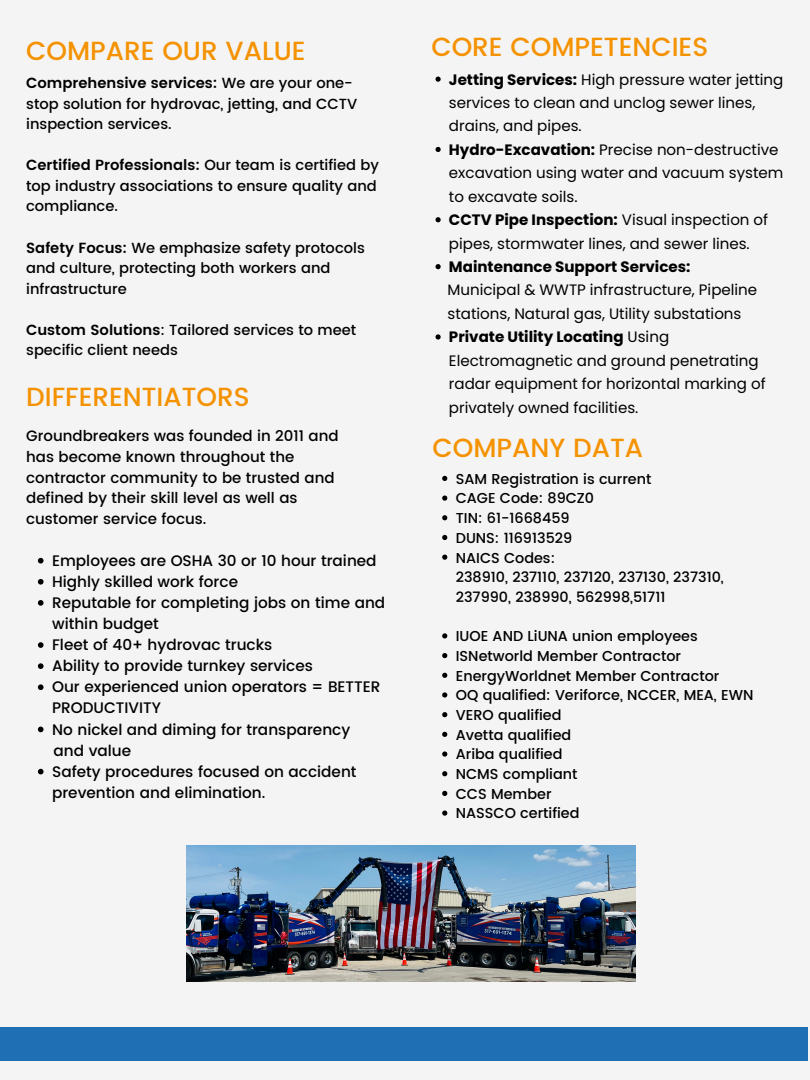
<style>
.page{position:relative;width:810px;height:1080px;background:#f4f4f4}
.page>*{position:absolute;margin:0;border:0;box-sizing:border-box;transform-origin:0 0}
.t1{font:500 26.25px "Poppins";color:#f49200}
.t2{font:500 15.25px/21.1px "Poppins";color:#000}
.t3{font:15.06px/23.4px "Poppins";color:#000}
.t4{font:700 15.06px "Poppins";color:#000}
.t5{font:500 15px/20.6px "Poppins";color:#000}
.t6{font:500 14.69px/20.5px "Poppins";color:#000}
.t7{font:500 14.38px/19.7px "Poppins";color:#000}
.s1{font-weight:600}
.s2{font-weight:700}
</style>
<div class="page">
<div style="left:0;top:1027px;width:808px;height:33px;background:#1f6fb5"></div>
<img style="left:186px;top:845px;width:449px;height:136px">
<svg style="left:38px;top:558px;width:6px;height:5px"></svg>
<svg style="left:38px;top:579px;width:6px;height:6px"></svg>
<svg style="left:38px;top:600px;width:6px;height:6px"></svg>
<svg style="left:38px;top:642px;width:6px;height:6px"></svg>
<svg style="left:38px;top:663px;width:6px;height:6px"></svg>
<svg style="left:38px;top:684px;width:6px;height:6px"></svg>
<svg style="left:38px;top:727px;width:6px;height:5px"></svg>
<svg style="left:38px;top:769px;width:6px;height:5px"></svg>
<svg style="left:442px;top:476px;width:5px;height:5px"></svg>
<svg style="left:442px;top:496px;width:5px;height:5px"></svg>
<svg style="left:442px;top:515px;width:5px;height:5px"></svg>
<svg style="left:442px;top:535px;width:5px;height:5px"></svg>
<svg style="left:442px;top:555px;width:5px;height:5px"></svg>
<svg style="left:442px;top:633px;width:5px;height:5px"></svg>
<svg style="left:442px;top:653px;width:5px;height:5px"></svg>
<svg style="left:442px;top:673px;width:5px;height:5px"></svg>
<svg style="left:442px;top:692px;width:5px;height:6px"></svg>
<svg style="left:442px;top:712px;width:5px;height:5px"></svg>
<svg style="left:442px;top:732px;width:5px;height:5px"></svg>
<svg style="left:442px;top:751px;width:5px;height:6px"></svg>
<svg style="left:442px;top:771px;width:5px;height:5px"></svg>
<svg style="left:442px;top:791px;width:5px;height:5px"></svg>
<svg style="left:442px;top:811px;width:5px;height:5px"></svg>
<svg style="left:436px;top:77px;width:5px;height:5px"></svg>
<svg style="left:436px;top:147px;width:5px;height:5px"></svg>
<svg style="left:436px;top:217px;width:5px;height:5px"></svg>
<svg style="left:436px;top:264px;width:5px;height:5px"></svg>
<svg style="left:436px;top:334px;width:5px;height:6px"></svg>
<p class="t1" style="left:26px;top:36px;width:281px">COMPARE OUR VALUE</p>
<h1 class="t6" style="left:26px;top:73px;width:333px"><span class="s1">Comprehensive services:</span> We are your one&shy;stop solution for hydrovac, jetting, and CCTV inspection services.</h1>
<p class="t6" style="left:26px;top:155px;width:354px"><span class="s1">Certified Professionals:</span> Our team is certified by top industry associations to ensure quality and compliance.</p>
<p class="t6" style="left:26px;top:237px;width:340px"><span class="s1">Safety Focus:</span> We emphasize safety protocols and culture, protecting both workers and infrastructure</p>
<p class="t6" style="left:26px;top:319px;width:332px"><span class="s1">Custom Solutions</span>: Tailored services to meet specific client needs</p>
<p class="t1" style="left:26px;top:382px;width:225px">DIFFERENTIATORS</p>
<p class="t5" style="left:26px;top:426px;width:314px">Groundbreakers was founded in 2011 and has become known throughout the contractor community to be trusted and defined by their skill level as well as customer service focus.</p>
<p class="t2" style="left:52px;top:550px;width:326px">Employees are OSHA 30 or 10 hour trained</p>
<h2 class="t2" style="left:52px;top:571px;width:187px">Highly skilled work force</h2>
<h2 class="t2" style="left:52px;top:592px;width:335px">Reputable for completing jobs on time and within budget</h2>
<h2 class="t2" style="left:52px;top:634px;width:222px">Fleet of 40+ hydrovac trucks</h2>
<h2 class="t2" style="left:52px;top:655px;width:262px">Ability to provide turnkey services</h2>
<h1 class="t2" style="left:52px;top:677px;width:330px">Our experienced union operators = BETTER<br>PRODUCTIVITY</h1>
<h2 class="t2" style="left:52px;top:719px;width:300px">No nickel and diming for transparency</h2>
<h1 class="t2" style="left:54px;top:740px;width:79px">and value</h1>
<p class="t2" style="left:52px;top:761px;width:306px">Safety procedures focused on accident prevention and elimination.</p>
<p class="t1" style="left:431px;top:32px;width:278px">CORE COMPETENCIES</p>
<p class="t3" style="left:449px;top:68px;width:336px"><span class="s2">Jetting Services:</span> High pressure water jetting services to clean and unclog sewer lines, drains, and pipes.</p>
<p class="t3" style="left:449px;top:138px;width:336px"><span class="s2">Hydro-Excavation:</span> Precise non-destructive excavation using water and vacuum system to excavate soils.</p>
<p class="t3" style="left:449px;top:208px;width:321px"><span class="s2">CCTV Pipe Inspection:</span> Visual inspection of pipes, stormwater lines, and sewer lines.</p>
<p class="t4" style="left:449px;top:256px;width:243px">Maintenance Support Services:</p>
<h2 class="t3" style="left:447px;top:278px;width:311px">Municipal &amp; WWTP infrastructure, Pipeline</h2>
<p class="t3" style="left:447px;top:302px;width:296px">stations, Natural gas, Utility substations</p>
<p class="t3" style="left:449px;top:325px;width:318px"><span class="s2">Private Utility Locating</span> Using Electromagnetic and ground penetrating radar equipment for horizontal marking of privately owned facilities.</p>
<p class="t1" style="left:432px;top:433px;width:212px">COMPANY DATA</p>
<p class="t7" style="left:456px;top:469px;width:197px">SAM Registration is current</p>
<p class="t7" style="left:456px;top:489px;width:140px">CAGE Code: 89CZ0</p>
<p class="t7" style="left:456px;top:508px;width:115px">TIN: 61-1668459</p>
<h2 class="t7" style="left:456px;top:528px;width:118px">DUNS: 116913529</h2>
<p class="t7" style="left:456px;top:548px;width:101px">NAICS Codes:</p>
<p class="t7" style="left:456px;top:567px;width:269px">238910, 237110, 237120, 237130, 237310,<br>237990, 238990, 562998,51711</p>
<p class="t7" style="left:456px;top:627px;width:243px">IUOE AND LiUNA union employees</p>
<p class="t7" style="left:456px;top:646px;width:227px">ISNetworld Member Contractor</p>
<p class="t7" style="left:456px;top:666px;width:265px">EnergyWorldnet Member Contractor</p>
<p class="t7" style="left:456px;top:686px;width:299px">OQ qualified: Veriforce, NCCER, MEA, EWN</p>
<p class="t7" style="left:456px;top:705px;width:107px">VERO qualified</p>
<p class="t7" style="left:456px;top:725px;width:117px">Avetta qualified</p>
<p class="t7" style="left:456px;top:745px;width:108px">Ariba qualified</p>
<p class="t7" style="left:456px;top:764px;width:123px">NCMS compliant</p>
<p class="t7" style="left:456px;top:784px;width:97px">CCS Member</p>
<p class="t7" style="left:456px;top:804px;width:125px">NASSCO certified</p>
</div>
